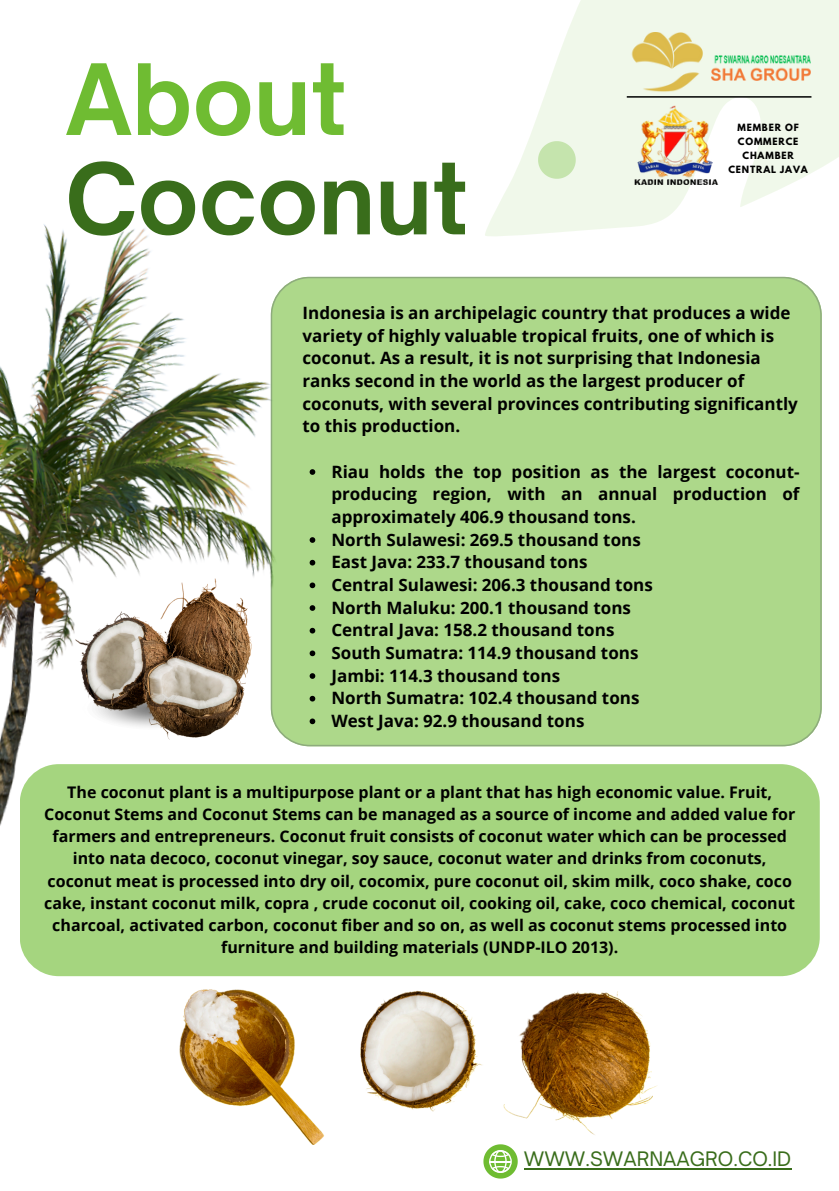
<style>
.page{position:relative;width:839px;height:1191px;background:#fff}
.page>*{position:absolute;margin:0;border:0;box-sizing:border-box;transform-origin:0 0}
.t1{font:700 94px/99.4px "Open Sauce One";color:#396d1b}
.t2{font:19.2px "Open Sauce One";color:#396d1b}
.t3{font:700 17px/22.6px "Open Sans";color:#000}
.t4{font:700 16px/22.2px "Open Sans";color:#000;text-align:center}
.t5{font:700 8.8px/14px "League Spartan";letter-spacing:.095em;color:#000;text-align:center}
.s1{color:#6fbc32}
</style>
<div class="page">
<img style="left:0;top:224px;width:307px;height:753px">
<svg style="left:485px;top:115px;width:317px;height:121px;fill:#f4faf0"></svg>
<svg style="left:538px;top:0;width:300px;height:178px"></svg>
<div style="left:271px;top:277px;width:550px;height:469px;background:#add88a"></div>
<img style="left:618px;top:33px;width:101px;height:63px">
<img style="left:711px;top:49px;width:99px;height:32px">
<hr style="left:626px;top:96px;width:185px;height:2px;background:#000">
<img style="left:629px;top:105px;width:92px;height:80px">
<img style="left:76px;top:579px;width:175px;height:160px">
<img style="left:105px;top:976px;width:630px;height:168px">
<div style="left:20px;top:764px;width:799px;height:212px;background:#a5d57f;border-radius:39px"></div>
<svg style="left:483px;top:1144px;width:34px;height:35px"></svg>
<hr style="left:524px;top:1168px;width:267px;height:1px;background:#396d1b">
<svg style="left:309px;top:469px;width:6px;height:6px"></svg>
<svg style="left:309px;top:537px;width:6px;height:6px"></svg>
<svg style="left:309px;top:560px;width:6px;height:6px"></svg>
<svg style="left:309px;top:583px;width:6px;height:5px"></svg>
<svg style="left:309px;top:605px;width:6px;height:6px"></svg>
<svg style="left:309px;top:628px;width:6px;height:6px"></svg>
<svg style="left:309px;top:651px;width:6px;height:5px"></svg>
<svg style="left:309px;top:673px;width:6px;height:6px"></svg>
<svg style="left:309px;top:696px;width:6px;height:6px"></svg>
<svg style="left:309px;top:719px;width:6px;height:5px"></svg>
<p class="t1" style="left:65px;top:49px;width:404px"><span class="s1">About<br></span>Coconut</p>
<p class="t5" style="left:728px;top:122px;width:81px">MEMBER OF<br>COMMERCE<br>CHAMBER<br>CENTRAL JAVA</p>
<p class="t3" style="left:302px;top:301px;width:497px">Indonesia is an archipelagic country that produces a wide variety of highly valuable tropical fruits, one of which is coconut. As a result, it is not surprising that Indonesia ranks second in the world as the largest producer of coconuts, with several provinces contributing significantly to this production.</p>
<p class="t3" style="left:331px;top:460px;width:469px;text-align:justify">Riau holds the top position as the largest coconut&shy;producing region, with an annual production of approximately 406.9 thousand tons.</p>
<p class="t3" style="left:331px;top:528px;width:311px">North Sulawesi: 269.5 thousand tons</p>
<h1 class="t3" style="left:331px;top:550px;width:257px">East Java: 233.7 thousand tons</h1>
<p class="t3" style="left:331px;top:573px;width:323px">Central Sulawesi: 206.3 thousand tons</p>
<p class="t3" style="left:331px;top:596px;width:301px">North Maluku: 200.1 thousand tons</p>
<p class="t3" style="left:331px;top:618px;width:284px">Central Java: 158.2 thousand tons</p>
<h3 class="t3" style="left:331px;top:641px;width:308px">South Sumatra: 114.9 thousand tons</h3>
<p class="t3" style="left:331px;top:664px;width:230px">Jambi: 114.3 thousand tons</p>
<p class="t3" style="left:331px;top:686px;width:309px">North Sumatra: 102.4 thousand tons</p>
<p class="t3" style="left:331px;top:709px;width:254px">West Java: 92.9 thousand tons</p>
<p class="t4" style="left:44px;top:781px;width:752px">The coconut plant is a multipurpose plant or a plant that has high economic value. Fruit, Coconut Stems and Coconut Stems can be managed as a source of income and added value for farmers and entrepreneurs. Coconut fruit consists of coconut water which can be processed into nata decoco, coconut vinegar, soy sauce, coconut water and drinks from coconuts, coconut meat is processed into dry oil, cocomix, pure coconut oil, skim milk, coco shake, coco cake, instant coconut milk, copra , crude coconut oil, cooking oil, cake, coco chemical, coconut charcoal, activated carbon, coconut fiber and so on, as well as coconut stems processed into furniture and building materials (UNDP-ILO 2013).</p>
<p class="t2" style="left:524px;top:1147px;width:269px">WWW.SWARNAAGRO.CO.ID</p>
</div>
